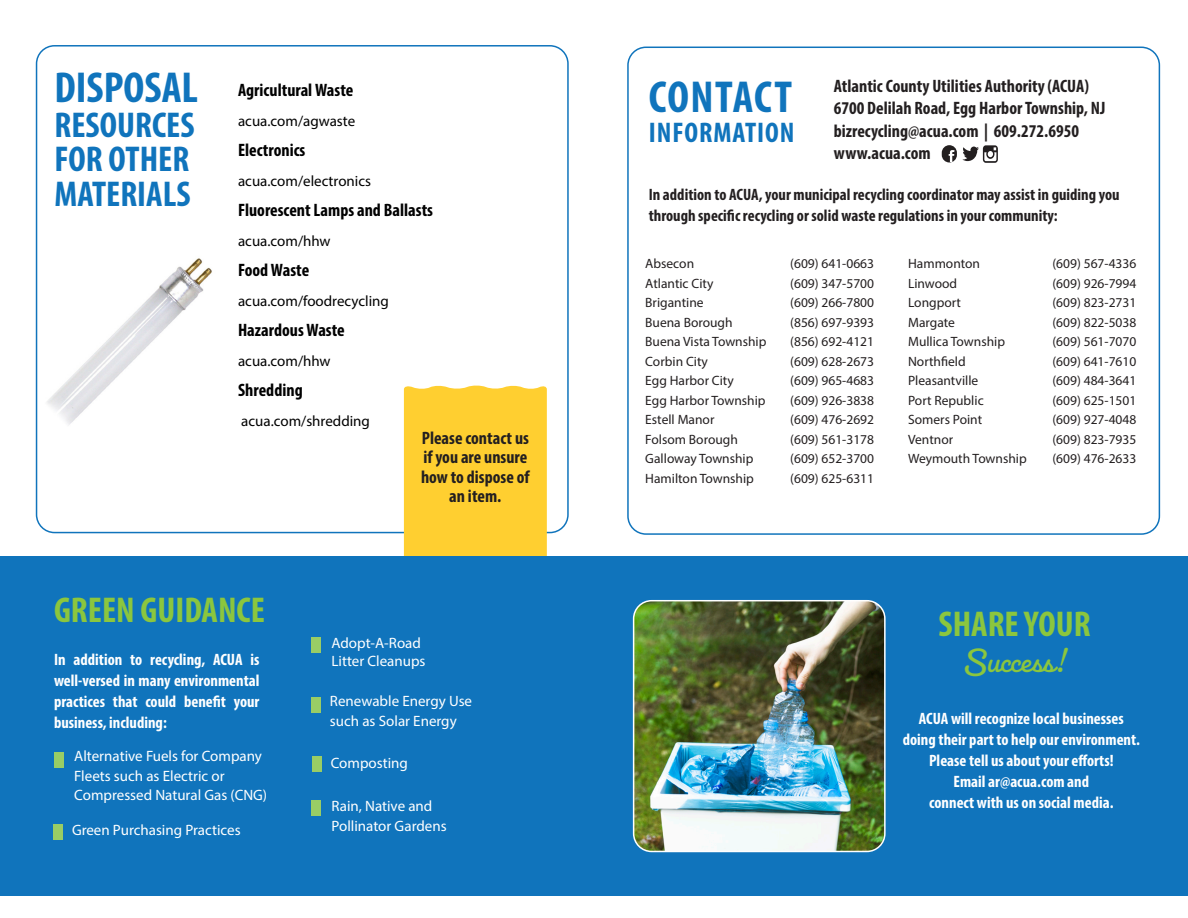
<style>
.page{position:relative;width:1188px;height:918px;background:#fff}
.page>*{position:absolute;margin:0;border:0;box-sizing:border-box;transform-origin:0 0}
.t1{font:45px "Myriad Variable Concept";letter-spacing:.025em;color:#1074bc}
.t2{font:43.5px "Myriad Variable Concept";color:#1074bc}
.t3{font:37.5px "Pacifico";color:#8bc63e}
.t4{font:36px "Myriad Variable Concept";color:#1074bc}
.t5{font:36px "Myriad Variable Concept";color:#8bc63e}
.t6{font:28.5px "Myriad Variable Concept";letter-spacing:.035em;color:#1074bc}
.t7{font:18px/19.5px "Myriad Variable Concept";color:#231f20;text-align:center}
.t8{font:18px "Myriad Variable Concept";color:#000}
.t9{font:16.5px/21px "Myriad Variable Concept";color:#fff;text-align:justify}
.t10{font:16.5px/21px "Myriad Variable Concept";color:#231f20}
.t11{font:15px/19.5px "Myriad Pro";color:#fff}
.t12{font:15px "Myriad Variable Concept";color:#000}
.t13{font:13.5px "Myriad Pro";color:#231f20}
</style>
<div class="page">
<div style="left:36px;top:45px;width:533px;height:488px;border:2px solid #1074bc;border-radius:18px"></div>
<div style="left:404px;top:385px;width:143px;height:171px;background:#ffcf30"></div>
<div style="left:0;top:556px;width:1188px;height:340px;background:#1074bc"></div>
<div style="left:54px;top:752px;width:10px;height:16px;background:#99cd65"></div>
<div style="left:53px;top:824px;width:10px;height:16px;background:#99cd65"></div>
<div style="left:311px;top:800px;width:10px;height:16px;background:#99cd65"></div>
<div style="left:311px;top:697px;width:10px;height:16px;background:#99cd65"></div>
<div style="left:311px;top:637px;width:10px;height:16px;background:#99cd65"></div>
<div style="left:312px;top:756px;width:10px;height:16px;background:#99cd65"></div>
<img style="left:47px;top:258px;width:165px;height:167px">
<div style="left:942px;top:145px;width:15px;height:17px;background:#231f20;border-radius:8px"></div>
<svg style="left:949px;top:150px;width:6px;height:12px"></svg>
<svg style="left:962px;top:145px;width:36px;height:18px"></svg>
<div style="left:627px;top:47px;width:533px;height:488px;border:2px solid #1074bc;border-radius:18px"></div>
<img style="left:634px;top:601px;width:249px;height:250px">
<div style="left:633px;top:600px;width:253px;height:252px;border:2px solid #fff;border-radius:18px"></div>
<p class="t2" style="left:54px;top:62px;width:145px">DISPOSAL</p>
<p class="t4" style="left:54px;top:104px;width:142px">RESOURCES</p>
<p class="t4" style="left:54px;top:138px;width:136px">FOR OTHER</p>
<p class="t4" style="left:54px;top:173px;width:138px">MATERIALS</p>
<p class="t8" style="left:238px;top:80px;width:117px">Agricultural Waste</p>
<p class="t12" style="left:238px;top:113px;width:119px">acua.com/agwaste</p>
<p class="t8" style="left:238px;top:140px;width:69px">Electronics</p>
<p class="t12" style="left:238px;top:173px;width:135px">acua.com/electronics</p>
<p class="t8" style="left:238px;top:200px;width:197px">Fluorescent Lamps and Ballasts</p>
<p class="t12" style="left:238px;top:233px;width:94px">acua.com/hhw</p>
<p class="t8" style="left:238px;top:260px;width:73px">Food Waste</p>
<p class="t12" style="left:238px;top:293px;width:152px">acua.com/foodrecycling</p>
<p class="t8" style="left:238px;top:320px;width:108px">Hazardous Waste</p>
<p class="t12" style="left:238px;top:353px;width:94px">acua.com/hhw</p>
<p class="t8" style="left:238px;top:380px;width:66px">Shredding</p>
<p class="t12" style="left:241px;top:413px;width:130px">acua.com/shredding</p>
<p class="t7" style="left:421px;top:428px;width:110px">Please contact us if you are unsure how to dispose of an item.</p>
<p class="t5" style="left:54px;top:589px;width:213px">GREEN GUIDANCE</p>
<p class="t9" style="left:54px;top:649px;width:207px">In addition to recycling, ACUA is well-versed in many environmental practices that could benefit your business, including:</p>
<p class="t11" style="left:74px;top:746px;width:194px">Alternative Fuels for Company<br>Fleets such as Electric or<br>Compressed Natural Gas (CNG)</p>
<p class="t11" style="left:72px;top:820px;width:170px">Green Purchasing Practices</p>
<p class="t11" style="left:331px;top:633px;width:91px">Adopt-A-Road</p>
<p class="t11" style="left:331px;top:651px;width:96px">Litter Cleanups</p>
<p class="t11" style="left:330px;top:691px;width:144px">Renewable Energy Use</p>
<p class="t11" style="left:330px;top:711px;width:128px">such as Solar Energy</p>
<p class="t11" style="left:331px;top:753px;width:79px">Composting</p>
<p class="t11" style="left:332px;top:796px;width:117px">Rain, Native and<br>Pollinator Gardens</p>
<p class="t1" style="left:649px;top:71px;width:145px">CONTACT</p>
<p class="t6" style="left:649px;top:116px;width:147px">INFORMATION</p>
<p class="t7" style="left:834px;top:76px;width:257px">Atlantic County Utilities Authority (ACUA)</p>
<p class="t7" style="left:834px;top:99px;width:273px">6700 Delilah Road, Egg Harbor Township, NJ</p>
<p class="t7" style="left:834px;top:121px;width:247px">bizrecycling@acua.com | 609.272.6950</p>
<p class="t7" style="left:834px;top:144px;width:98px">www.acua.com</p>
<p class="t10" style="left:649px;top:184px;width:472px">In addition to ACUA, your municipal recycling coordinator may assist in guiding you through specific recycling or solid waste regulations in your community:</p>
<p class="t13" style="left:645px;top:256px;width:50px">Absecon</p>
<p class="t13" style="left:645px;top:275px;width:70px">Atlantic City</p>
<p class="t13" style="left:645px;top:295px;width:60px">Brigantine</p>
<p class="t13" style="left:645px;top:314px;width:89px">Buena Borough</p>
<p class="t13" style="left:645px;top:334px;width:123px">Buena Vista Township</p>
<p class="t13" style="left:645px;top:353px;width:64px">Corbin City</p>
<p class="t13" style="left:645px;top:373px;width:90px">Egg Harbor City</p>
<p class="t13" style="left:645px;top:392px;width:122px">Egg Harbor Township</p>
<p class="t13" style="left:645px;top:412px;width:71px">Estell Manor</p>
<p class="t13" style="left:645px;top:431px;width:94px">Folsom Borough</p>
<p class="t13" style="left:645px;top:451px;width:110px">Galloway Township</p>
<p class="t13" style="left:645px;top:470px;width:110px">Hamilton Township</p>
<p class="t13" style="left:790px;top:256px;width:85px">(609) 641-0663</p>
<p class="t13" style="left:790px;top:275px;width:85px">(609) 347-5700</p>
<p class="t13" style="left:790px;top:295px;width:85px">(609) 266-7800</p>
<p class="t13" style="left:790px;top:314px;width:85px">(856) 697-9393</p>
<p class="t13" style="left:790px;top:334px;width:85px">(856) 692-4121</p>
<p class="t13" style="left:790px;top:353px;width:85px">(609) 628-2673</p>
<p class="t13" style="left:790px;top:373px;width:85px">(609) 965-4683</p>
<p class="t13" style="left:790px;top:392px;width:85px">(609) 926-3838</p>
<p class="t13" style="left:790px;top:412px;width:85px">(609) 476-2692</p>
<p class="t13" style="left:790px;top:431px;width:85px">(609) 561-3178</p>
<p class="t13" style="left:790px;top:451px;width:85px">(609) 652-3700</p>
<p class="t13" style="left:790px;top:470px;width:85px">(609) 625-6311</p>
<p class="t13" style="left:908px;top:256px;width:73px">Hammonton</p>
<p class="t13" style="left:908px;top:275px;width:51px">Linwood</p>
<p class="t13" style="left:908px;top:295px;width:54px">Longport</p>
<p class="t13" style="left:908px;top:314px;width:48px">Margate</p>
<p class="t13" style="left:908px;top:334px;width:98px">Mullica Township</p>
<p class="t13" style="left:908px;top:353px;width:59px">Northfield</p>
<p class="t13" style="left:908px;top:373px;width:72px">Pleasantville</p>
<p class="t13" style="left:908px;top:392px;width:77px">Port Republic</p>
<p class="t13" style="left:908px;top:412px;width:76px">Somers Point</p>
<p class="t13" style="left:908px;top:431px;width:47px">Ventnor</p>
<p class="t13" style="left:908px;top:451px;width:120px">Weymouth Township</p>
<p class="t13" style="left:1052px;top:256px;width:85px">(609) 567-4336</p>
<p class="t13" style="left:1052px;top:275px;width:85px">(609) 926-7994</p>
<p class="t13" style="left:1052px;top:295px;width:85px">(609) 823-2731</p>
<p class="t13" style="left:1052px;top:314px;width:85px">(609) 822-5038</p>
<p class="t13" style="left:1052px;top:334px;width:85px">(609) 561-7070</p>
<p class="t13" style="left:1052px;top:353px;width:85px">(609) 641-7610</p>
<p class="t13" style="left:1052px;top:373px;width:85px">(609) 484-3641</p>
<p class="t13" style="left:1052px;top:392px;width:85px">(609) 625-1501</p>
<p class="t13" style="left:1052px;top:412px;width:85px">(609) 927-4048</p>
<p class="t13" style="left:1052px;top:431px;width:85px">(609) 823-7935</p>
<p class="t13" style="left:1052px;top:451px;width:85px">(609) 476-2633</p>
<p class="t5" style="left:939px;top:602px;width:154px">SHARE YOUR</p>
<p class="t3" style="left:964px;top:637px;width:104px">Success!</p>
<p class="t9" style="left:903px;top:708px;width:239px;text-align:center">ACUA will recognize local businesses doing their part to help our environment.</p>
<p class="t9" style="left:929px;top:750px;width:186px">Please tell us about your efforts!</p>
<p class="t9" style="left:954px;top:771px;width:137px">Email ar@acua.com and</p>
<p class="t9" style="left:929px;top:792px;width:186px">connect with us on social media.</p>
</div>
